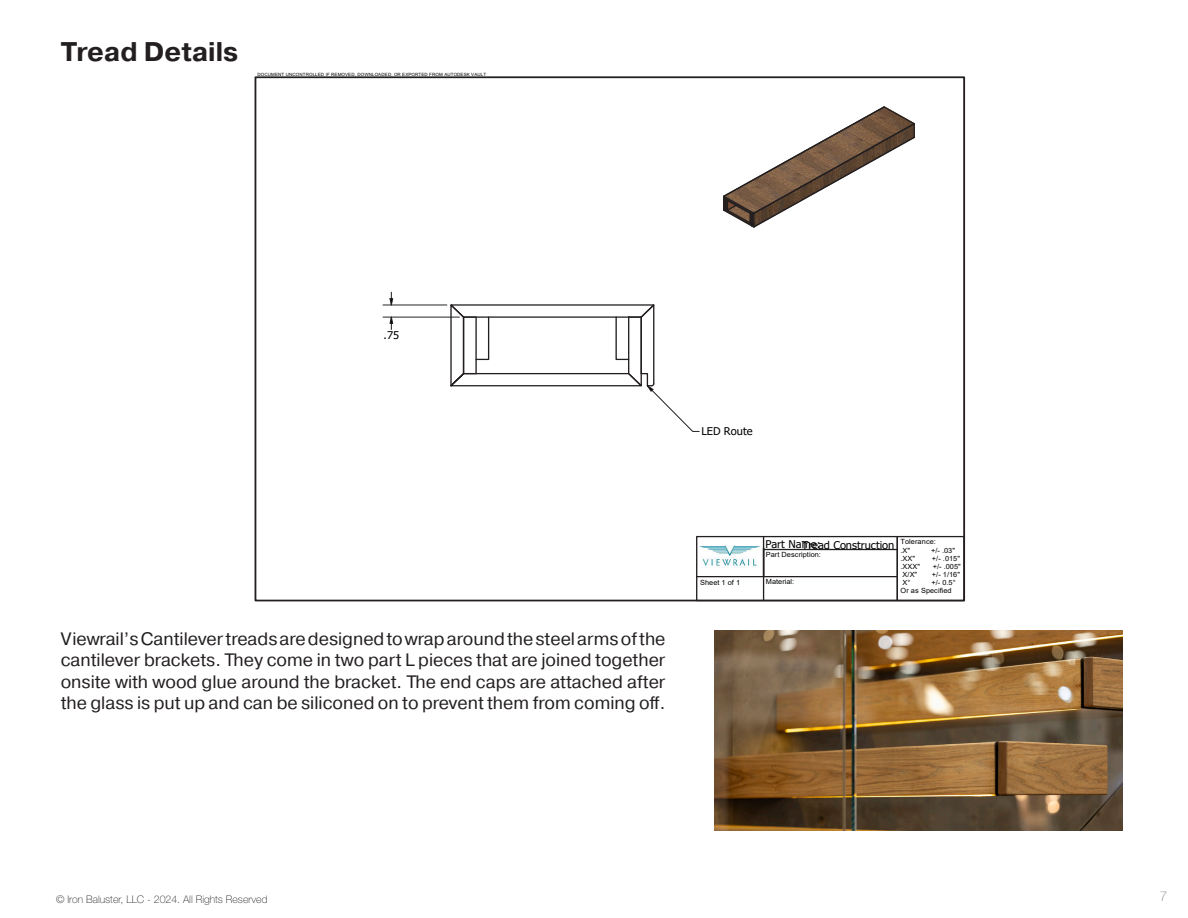
<style>
.page{position:relative;width:1188px;height:918px;background:#fff}
.page>*{position:absolute;margin:0;border:0;box-sizing:border-box;transform-origin:0 0}
.t1{font:700 27px "Pragmatica";color:#231f20}
.t2{font:18px/21.6px "Pragmatica";color:#231f20;text-align:justify}
.t3{font:100 13.5px "Helvetica Neue";color:#808285}
.t4{font:10.65px "Tahoma";color:#000}
.t5{font:100 10.5px "Helvetica Neue";color:#231f20}
.t6{font:7.05px/8.2px "Arial";letter-spacing:.005em;color:#000}
.t7{font:4.35px "Arial";letter-spacing:.01em;color:#000}
</style>
<div class="page">
<img style="left:715px;top:630px;width:407px;height:200px">
<svg style="left:723px;top:106px;width:192px;height:122px"></svg>
<div style="left:897px;top:536px;width:68px;height:65px;border:1px solid #231f20"></div>
<svg style="left:695px;top:535px;width:204px;height:67px"></svg>
<svg style="left:448px;top:304px;width:252px;height:128px"></svg>
<svg style="left:389px;top:316px;width:4px;height:14px"></svg>
<svg style="left:389px;top:292px;width:5px;height:13px"></svg>
<hr style="left:383px;top:305px;width:64px;height:1px;background:#231f20">
<hr style="left:383px;top:317px;width:76px;height:1px;background:#231f20">
<p class="t1" style="left:61px;top:34px;width:179px">Tread Details</p>
<p class="t7" style="left:257px;top:71px;width:230px">DOCUMENT UNCONTROLLED IF REMOVED, DOWNLOADED, OR EXPORTED FROM AUTODESK VAULT</p>
<p class="t4" style="left:384px;top:328px;width:17px">.75</p>
<p class="t4" style="left:701px;top:424px;width:53px">LED Route</p>
<p class="t2" style="left:61px;top:628px;width:606px">Viewrail’s Cantilever treads are designed to wrap around the steel arms of the cantilever brackets. They come in two part L pieces that are joined together onsite with wood glue around the bracket. The end caps are attached after the glass is put up and can be siliconed on to prevent them from coming off.</p>
<p class="t6" style="left:700px;top:579px;width:42px">Sheet 1 of 1</p>
<p class="t6" style="left:901px;top:538px;width:37px">Tolerance: .X"</p>
<p class="t4" style="left:765px;top:538px;width:131px">Part NamTree:ad Construction</p>
<p class="t6" style="left:931px;top:546px;width:26px">+/- .03"</p>
<p class="t6" style="left:766px;top:550px;width:57px">Part Description:</p>
<p class="t6" style="left:766px;top:577px;width:30px">Material:</p>
<p class="t6" style="left:901px;top:554px;width:16px">.XX"</p>
<p class="t6" style="left:932px;top:554px;width:30px">+/- .015"</p>
<p class="t6" style="left:901px;top:562px;width:21px">.XXX"</p>
<p class="t6" style="left:933px;top:562px;width:30px">+/- .005"</p>
<p class="t6" style="left:903px;top:570px;width:16px">X/X"</p>
<p class="t6" style="left:932px;top:570px;width:30px">+/- 1/16"</p>
<p class="t6" style="left:903px;top:578px;width:10px">X°</p>
<p class="t6" style="left:901px;top:578px;width:57px;text-indent:31px">+/- 0.5°<br>Or as Specified</p>
<p class="t5" style="left:56px;top:893px;width:213px">© Iron Baluster, LLC - 2024. All Rights Reserved</p>
<p class="t3" style="left:1160px;top:888px;width:9px">7</p>
</div>
